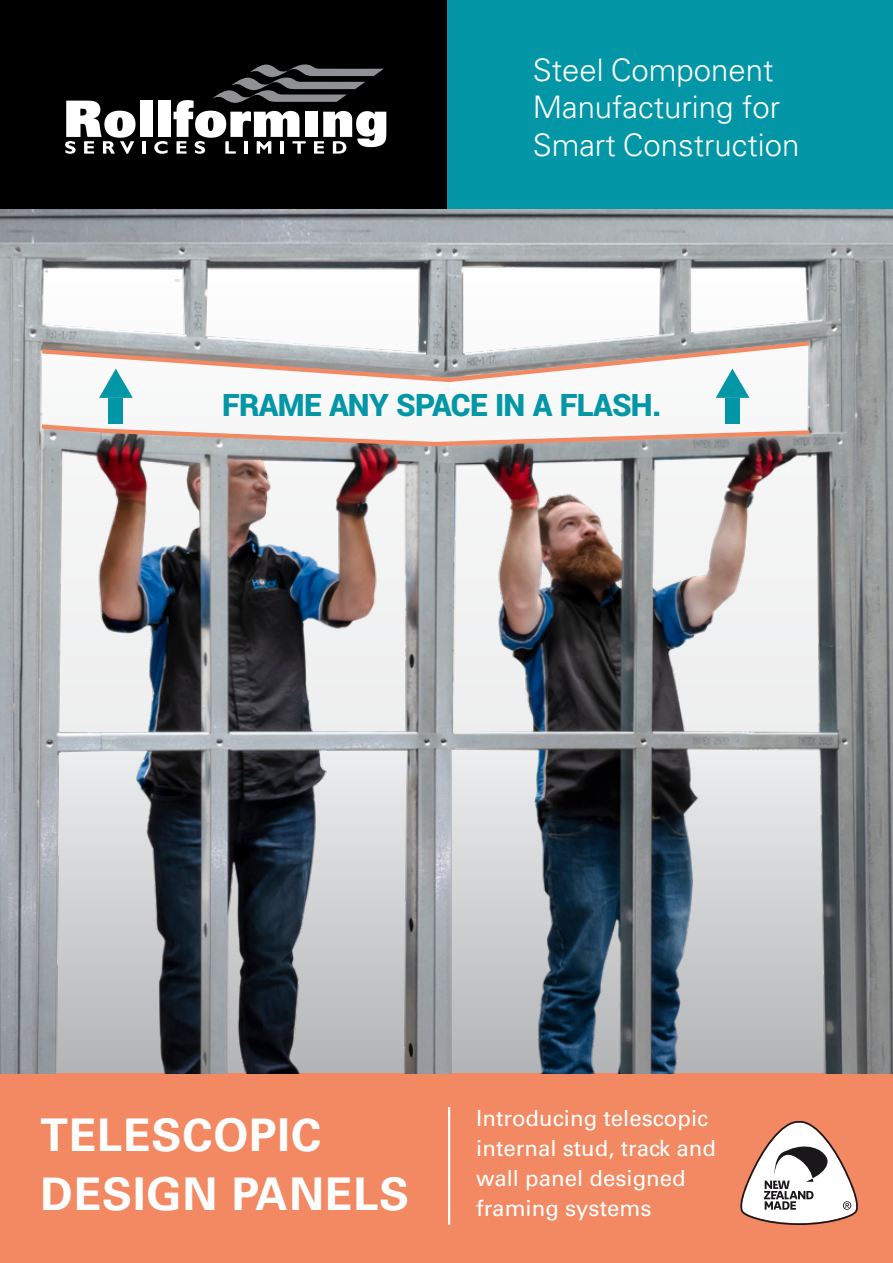
<style>
.page{position:relative;width:893px;height:1263px;background:#fff}
.page>*{position:absolute;margin:0;border:0;box-sizing:border-box;transform-origin:0 0}
.t1{font:700 45px/58.5px "Univers LT Std";letter-spacing:.02em;color:#fff}
.t2{font:900 34.35px "Yantramanav";letter-spacing:-.02em;color:#0396a6}
.t3{font:300 31.2px/37.3px "Univers";color:#fff}
.t4{font:22.2px/30px "Univers LT Std";color:#fff}
</style>
<div class="page">
<div style="left:444px;top:0;width:449px;height:210px;background:#0396a6"></div>
<div style="left:0;top:0;width:446px;height:210px;background:#000"></div>
<div style="left:140px;top:101px;width:12px;height:36px;background:#fff"></div>
<div style="left:158px;top:101px;width:12px;height:36px;background:#fff"></div>
<svg style="left:65px;top:101px;width:71px;height:53px"></svg>
<hr style="left:142px;top:141px;width:4px;height:13px;background:#fff">
<svg style="left:154px;top:141px;width:14px;height:13px"></svg>
<svg style="left:174px;top:64px;width:212px;height:90px"></svg>
<div style="left:0;top:1073px;width:893px;height:190px;background:#f28963"></div>
<hr style="left:448px;top:1107px;width:2px;height:118px;background:#fff">
<img style="left:0;top:210px;width:893px;height:863px">
<div style="left:109px;top:398px;width:14px;height:25px;background:#0396a6"></div>
<div style="left:725px;top:398px;width:15px;height:25px;background:#0396a6"></div>
<svg style="left:38px;top:339px;width:776px;height:59px"></svg>
<svg style="left:37px;top:422px;width:777px;height:26px"></svg>
<svg style="left:740px;top:1121px;width:118px;height:104px"></svg>
<h3 class="t3" style="left:533px;top:51px;width:268px">Steel Component<br>Manufacturing for<br>Smart Construction</h3>
<h2 class="t2" style="left:222px;top:384px;width:441px">FRAME ANY SPACE IN A FLASH.</h2>
<h1 class="t1" style="left:40px;top:1106px;width:370px">TELESCOPIC<br>DESIGN PANELS</h1>
<p class="t4" style="left:476px;top:1103px;width:241px">Introducing telescopic internal stud, track and wall panel designed framing systems</p>
</div>
